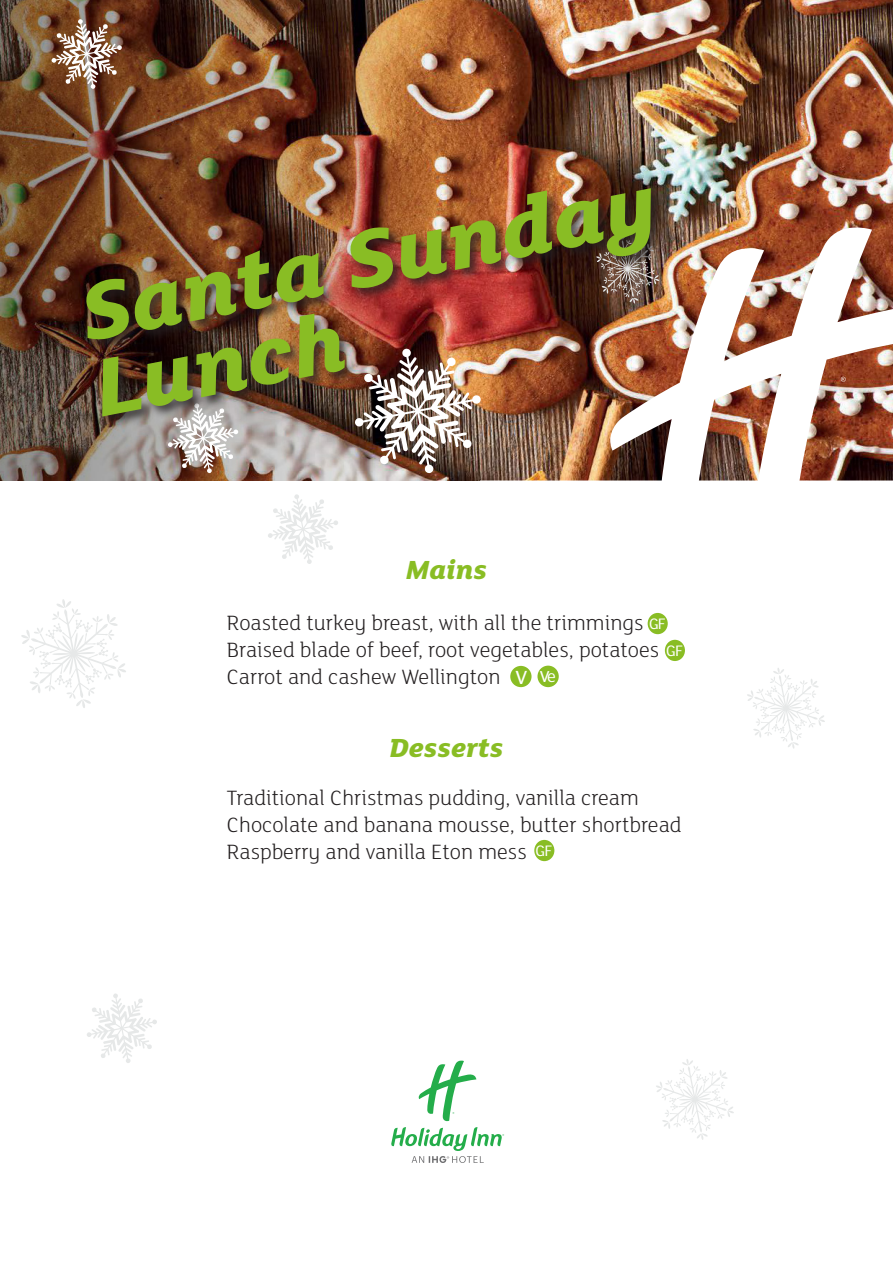
<style>
.page{position:relative;width:893px;height:1263px;background:#fff}
.page>*{position:absolute;margin:0;border:0;box-sizing:border-box;transform-origin:0 0}
.t1{font:italic 800 88.5px "FS Lola";color:#89bd24}
.t2{font:italic 800 28.5px "FS Lola";color:#89bd24}
.t3{font:27px "FS Lola";color:#fff}
.t4{font:300 22.5px "FS Lola";color:#231f20}
.t5{font:22.5px "FS Lola";color:#fff}
.t6{font:16.5px "FS Lola";color:#fff}
.s1{font-size:18px}
</style>
<div class="page">
<img style="left:480px;top:0;width:413px;height:480px">
<img style="left:0;top:0;width:480px;height:480px">
<svg style="left:391px;top:1060px;width:113px;height:103px"></svg>
<img style="left:610px;top:227px;width:283px;height:254px">
<svg style="left:841px;top:377px;width:5px;height:5px"></svg>
<svg style="left:747px;top:668px;width:78px;height:81px"></svg>
<svg style="left:21px;top:599px;width:105px;height:109px"></svg>
<svg style="left:656px;top:1059px;width:78px;height:81px"></svg>
<svg style="left:87px;top:993px;width:70px;height:70px"></svg>
<svg style="left:168px;top:430px;width:70px;height:43px"></svg>
<img style="left:51px;top:19px;width:71px;height:70px">
<svg style="left:268px;top:494px;width:70px;height:70px"></svg>
<img style="left:355px;top:430px;width:126px;height:43px">
<div style="left:84px;top:186px;width:581px;height:244px;background:#231f20;opacity:.75"></div>
<div style="left:648px;top:613px;width:20px;height:21px;background:#89bd24;border-radius:50%"></div>
<div style="left:665px;top:640px;width:20px;height:21px;background:#89bd24;border-radius:50%"></div>
<div style="left:510px;top:666px;width:21px;height:21px;background:#89bd24;border-radius:50%"></div>
<div style="left:537px;top:666px;width:22px;height:21px;background:#89bd24;border-radius:50%"></div>
<div style="left:534px;top:840px;width:20px;height:21px;background:#89bd24;border-radius:50%"></div>
<p class="t1" style="left:69px;top:254px;width:586px;rotate:-11deg">Santa Sunday</p>
<p class="t1" style="left:83px;top:329px;width:256px;rotate:-11deg">Lunch</p>
<p class="t2" style="left:406px;top:550px;width:83px">Mains</p>
<p class="t4" style="left:227px;top:608px;width:418px">Roasted turkey breast, with all the trimmings</p>
<p class="t4" style="left:227px;top:635px;width:434px">Braised blade of beef, root vegetables, potatoes</p>
<p class="t4" style="left:227px;top:662px;width:275px">Carrot and cashew Wellington</p>
<p class="t6" style="left:649px;top:613px;width:18px">GF</p>
<p class="t6" style="left:666px;top:640px;width:18px">GF</p>
<p class="t3" style="left:515px;top:657px;width:13px">v</p>
<p class="t5" style="left:540px;top:660px;width:18px">v<span class="s1">e</span></p>
<p class="t2" style="left:390px;top:729px;width:115px">Desserts</p>
<p class="t4" style="left:227px;top:783px;width:413px">Traditional Christmas pudding, vanilla cream</p>
<p class="t4" style="left:227px;top:810px;width:456px">Chocolate and banana mousse, butter shortbread</p>
<p class="t4" style="left:227px;top:837px;width:301px">Raspberry and vanilla Eton mess</p>
<p class="t6" style="left:536px;top:840px;width:18px">GF</p>
</div>
